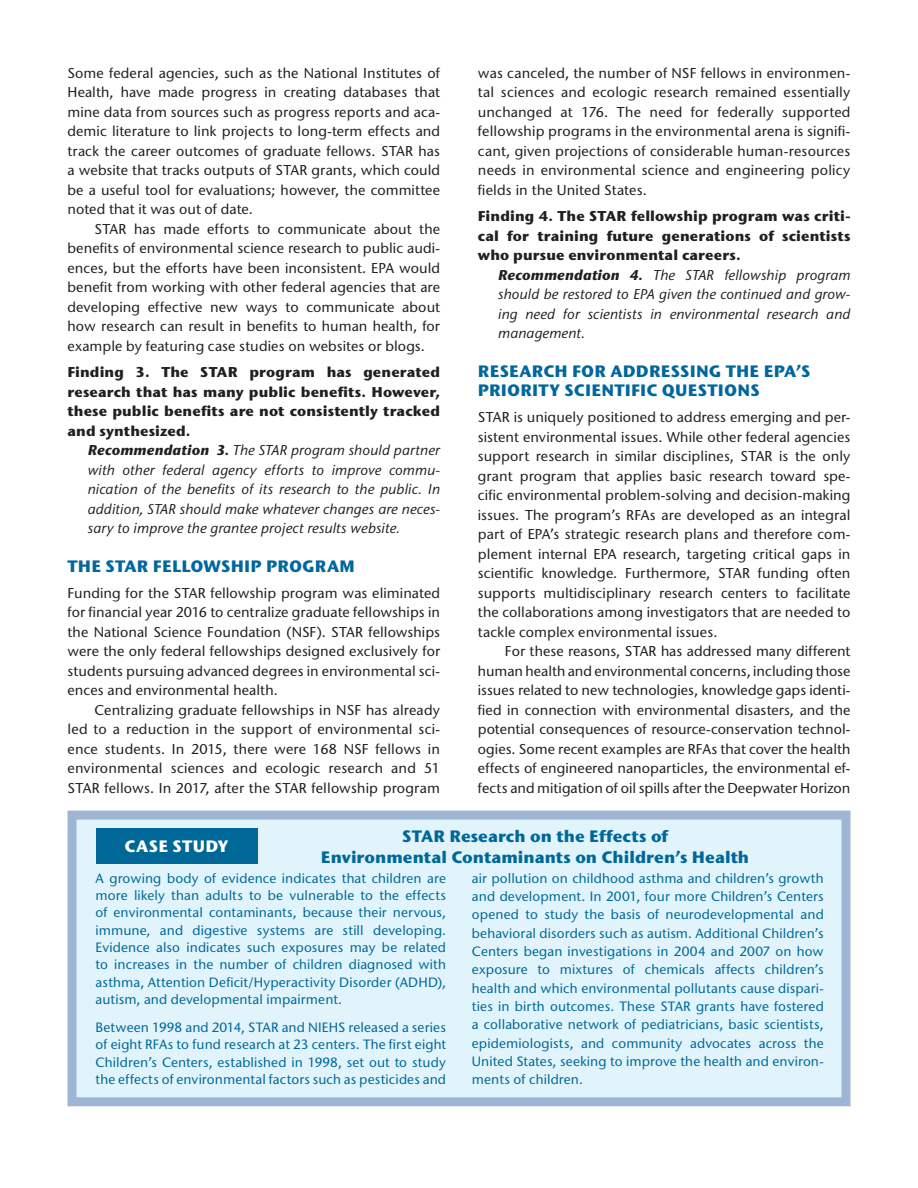
<style>
.page{position:relative;width:918px;height:1188px;background:#fff}
.page>*{position:absolute;margin:0;border:0;box-sizing:border-box;transform-origin:0 0}
.t1{font:700 16.5px "Stone Sans ITC Std";letter-spacing:.01em;color:#00679e}
.t2{font:700 16.5px/21px "Stone Sans ITC Std";color:#006899;text-align:center}
.t3{font:700 16.5px "Stone Sans ITC Std";letter-spacing:.01em;color:#fff}
.t4{font:500 14.25px/19.5px "Stone Sans ITC Std";letter-spacing:.01em;color:#231f20;text-align:justify}
.t5{font:italic 500 14.25px/19.5px "Stone Sans ITC Std";letter-spacing:.005em;color:#231f20;text-align:justify}
.t6{font:700 14.25px/19.5px "Stone Sans ITC Std";letter-spacing:.005em;color:#231f20;text-align:justify}
.t7{font:500 13.5px/18.3px "Stone Sans ITC Std";letter-spacing:.01em;color:#006899;text-align:justify}
.s1{font-weight:700}
</style>
<div class="page">
<div style="left:68px;top:811px;width:782px;height:295px;background:#e1f4fc;border:9px solid #9eb6d4"></div>
<div style="left:96px;top:828px;width:162px;height:35px;background:#006899"></div>
<p class="t4" style="left:68px;top:63px;width:374px">Some federal agencies, such as the National Institutes of Health, have made progress in creating databases that mine data from sources such as progress reports and aca&shy;demic literature to link projects to long-term effects and track the career outcomes of graduate fellows. STAR has a website that tracks outputs of STAR grants, which could be a useful tool for evaluations; however, the committee noted that it was out of date.</p>
<p class="t4" style="left:68px;top:219px;width:374px;text-indent:27px">STAR has made efforts to communicate about the benefits of environmental science research to public audi&shy;ences, but the efforts have been inconsistent. EPA would benefit from working with other federal agencies that are developing effective new ways to communicate about how research can result in benefits to human health, for example by featuring case studies on websites or blogs.</p>
<p class="t6" style="left:68px;top:362px;width:374px">Finding 3. The STAR program has generated research that has many public benefits. H owever, these public benefits are not consistently tracked and synthesized.</p>
<p class="t5" style="left:88px;top:440px;width:354px"><span class="s1">Recommendation 3.</span> The STAR program should partner with other federal agency efforts to improve commu&shy;nication of the benefits of its research to the public. In addition, STAR should make whatever changes are neces&shy;sary to improve the grantee project results website.</p>
<p class="t1" style="left:68px;top:555px;width:267px">The STAR Fellowship Program</p>
<p class="t4" style="left:68px;top:583px;width:374px">Funding for the STAR fellowship program was eliminated for financial year 2016 to centralize graduate fellowships in the National Science Foundation (NSF). STAR fellowships were the only federal fellowships designed exclusively for students pursuing advanced degrees in environmental sci&shy;ences and environmental health.</p>
<p class="t4" style="left:68px;top:700px;width:374px;text-indent:27px">Centralizing graduate fellowships in NSF has already led to a reduction in the support of environmental sci&shy;ence students. In 2015, there were 168 NSF fellows in environmental sciences and ecologic research and 51<br>STAR fellows. In 2017, after the STAR fellowship program</p>
<p class="t4" style="left:478px;top:63px;width:374px">was canceled, the number of NSF fellows in environmen&shy;tal sciences and ecologic research remained essentially unchanged at 176. The need for federally supported fellowship programs in the environmental arena is signifi&shy;cant, given projections of considerable human-resources needs in environmental science and engineering policy fields in the United States.</p>
<p class="t6" style="left:478px;top:206px;width:374px">Finding 4. The STAR fellowship program was criti&shy;cal for training future generations of scientists who pursue environmental careers.</p>
<p class="t5" style="left:498px;top:265px;width:354px"><span class="s1">Recommendation 4.</span> The STAR fellowship program should be restored to EPA given the continued and grow&shy;ing need for scientists in environmental research and management.</p>
<p class="t1" style="left:478px;top:360px;width:152px">Research for Add</p>
<p class="t1" style="left:649px;top:360px;width:163px">ress ing the EPA’S</p>
<p class="t1" style="left:478px;top:380px;width:67px">Priority</p>
<p class="t1" style="left:565px;top:380px;width:195px">Scientific Quest ions</p>
<p class="t4" style="left:478px;top:408px;width:374px">STAR is uniquely positioned to address emerging and per&shy;sistent environmental issues. While other federal agencies support research in similar disciplines, STAR is the only grant program that applies basic research toward spe&shy;cific environmental problem-solving and decision-making issues. The program’s RFAs are developed as an integral part of EPA’s strategic research plans and therefore com&shy;plement internal EPA research, targeting critical gaps in scientific knowledge. Furthermore, STAR funding often supports multidisciplinary research centers to facilitate the collaborations among investigators that are needed to tackle complex environmental issues.</p>
<p class="t4" style="left:478px;top:641px;width:374px;text-indent:27px">For these reasons, STAR has addressed many different human health and environmental concerns, including those issues related to new technologies, knowledge gaps identi&shy;fied in connection with environmental disasters, and the potential consequences of resource-conservation technol&shy;ogies. Some recent examples are RFAs that cover the health effects of engineered nanoparticles, the environmental ef&shy;fects and mitigation of oil spills after the Deepwater Horizon</p>
<p class="t2" style="left:321px;top:825px;width:430px">STAR Research on the Effects of<br>Environmental Contaminants on Children’s Health</p>
<p class="t7" style="left:472px;top:869px;width:353px">air pollution on childhood asthma and children’s growth and development. In 2001, four more Children’s Centers opened to study the basis of neurodevelopmental and behavioral disorders such as autism. Additional Children’s Centers began investigations in 2004 and 2007 on how exposure to mixtures of chemicals affects children’s health and which environmental pollutants cause dispari&shy;ties in birth outcomes. These STAR grants have fostered a collaborative network of pediatricians, basic scientists, epidemiologists, and community advocates across the United States, seeking to improve the health and environ&shy;ments of children.</p>
<p class="t3" style="left:125px;top:835px;width:105px">CASE STUDY</p>
<p class="t7" style="left:96px;top:869px;width:352px;line-height:17.4px">A growing body of evidence indicates that children are more likely than adults to be vulnerable to the effects of environmental contaminants, because their nervous, immune, and digestive systems are still developing.<br>Evidence also indicates such exposures may be related to increases in the number of children diagnosed with asthma, Attention Deficit/Hyperactivity Disorder (ADHD), autism, and developmental impairment.</p>
<p class="t7" style="left:96px;top:1019px;width:352px;line-height:17.4px">Between 1998 and 2014, STAR and NIEHS released a series of eight RFAs to fund research at 23 centers. The first eight Children’s Centers, established in 1998, set out to study the effects of environmental factors such as pesticides and</p>
</div>
